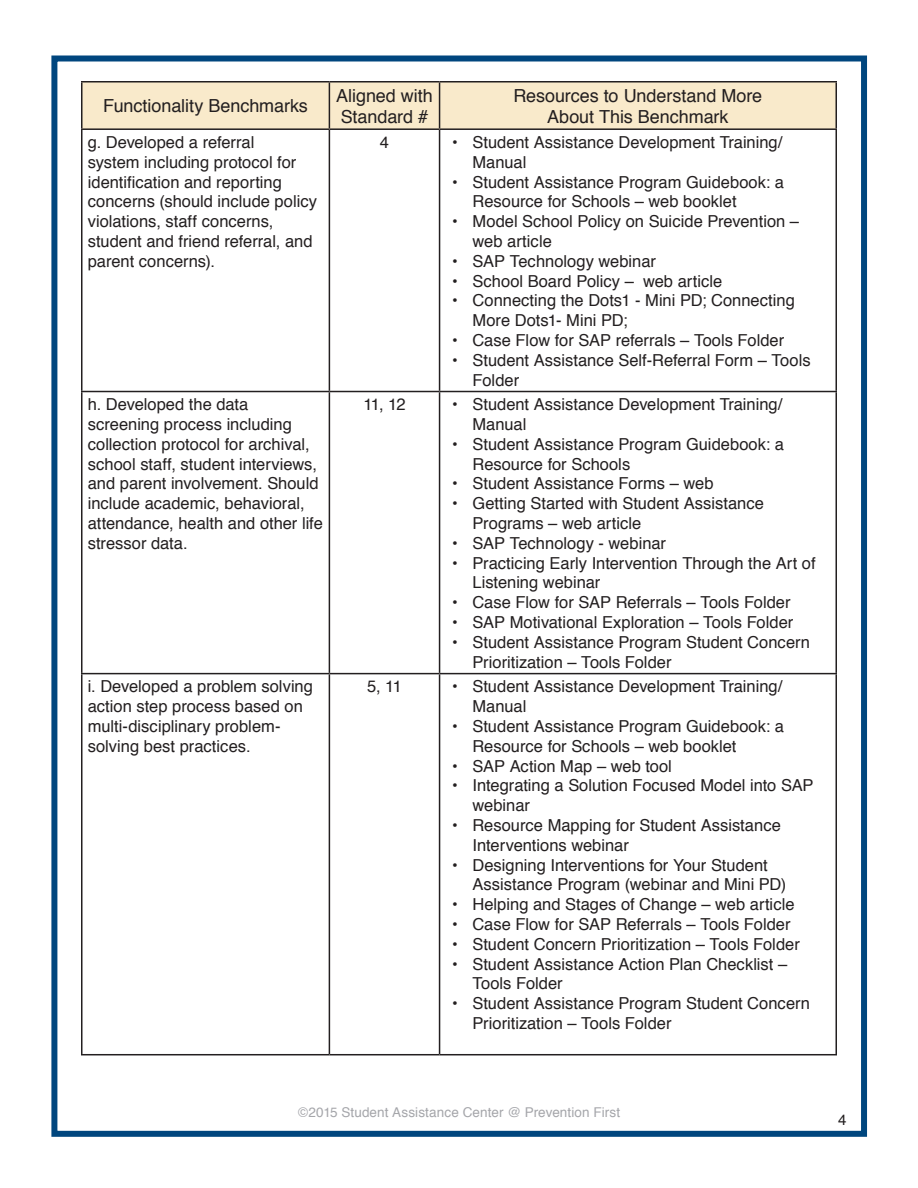
<style>
.page{position:relative;width:918px;height:1188px;background:#fff}
.page>*{position:absolute;margin:0;border:0;box-sizing:border-box;transform-origin:0 0}
.t1{font:18px/21.6px "Helvetica";letter-spacing:-.005em;color:#231f20}
.t2{font:16.5px/19.8px "Helvetica";color:#231f20}
.t3{font:15px "Helvetica";color:#231f20}
.t4{font:13.5px "Helvetica";letter-spacing:.005em;color:#a5a6aa}
</style>
<div class="page">
<div style="left:51px;top:56px;width:816px;height:1081px;border:6px solid #00467e"></div>
<div style="left:82px;top:82px;width:754px;height:46px;background:#f9eacb"></div>
<hr style="left:81px;top:81px;width:248px;height:1px;background:#231f20">
<hr style="left:81px;top:83px;width:1px;height:45px;background:#231f20">
<hr style="left:329px;top:81px;width:111px;height:1px;background:#231f20">
<hr style="left:329px;top:83px;width:1px;height:45px;background:#231f20">
<hr style="left:440px;top:81px;width:397px;height:1px;background:#231f20">
<hr style="left:439px;top:83px;width:1px;height:45px;background:#231f20">
<hr style="left:836px;top:83px;width:1px;height:45px;background:#231f20">
<hr style="left:81px;top:128px;width:248px;height:2px;background:#231f20">
<hr style="left:81px;top:130px;width:1px;height:261px;background:#231f20">
<hr style="left:329px;top:128px;width:111px;height:2px;background:#231f20">
<hr style="left:329px;top:130px;width:1px;height:261px;background:#231f20">
<hr style="left:440px;top:128px;width:397px;height:2px;background:#231f20">
<hr style="left:439px;top:130px;width:1px;height:261px;background:#231f20">
<hr style="left:836px;top:130px;width:1px;height:261px;background:#231f20">
<hr style="left:81px;top:391px;width:248px;height:1px;background:#231f20">
<hr style="left:81px;top:392px;width:1px;height:281px;background:#231f20">
<hr style="left:329px;top:391px;width:111px;height:1px;background:#231f20">
<hr style="left:329px;top:392px;width:1px;height:281px;background:#231f20">
<hr style="left:440px;top:391px;width:397px;height:1px;background:#231f20">
<hr style="left:439px;top:392px;width:1px;height:281px;background:#231f20">
<hr style="left:836px;top:392px;width:1px;height:281px;background:#231f20">
<hr style="left:81px;top:673px;width:248px;height:1px;background:#231f20">
<hr style="left:81px;top:674px;width:1px;height:380px;background:#231f20">
<hr style="left:329px;top:673px;width:111px;height:1px;background:#231f20">
<hr style="left:329px;top:674px;width:1px;height:380px;background:#231f20">
<hr style="left:440px;top:673px;width:397px;height:1px;background:#231f20">
<hr style="left:439px;top:674px;width:1px;height:380px;background:#231f20">
<hr style="left:836px;top:674px;width:1px;height:380px;background:#231f20">
<hr style="left:81px;top:1054px;width:248px;height:1px;background:#231f20">
<hr style="left:329px;top:1054px;width:111px;height:1px;background:#231f20">
<hr style="left:440px;top:1054px;width:397px;height:1px;background:#231f20">
<p class="t1" style="left:103px;top:95px;width:206px">Functionality Benchmarks</p>
<p class="t1" style="left:336px;top:84px;width:98px">Aligned with<br>Standard #</p>
<p class="t1" style="left:514px;top:84px;width:250px;text-align:center">Resources to Understand More<br>About This Benchmark</p>
<p class="t2" style="left:88px;top:132px;width:231px">g. Developed a referral<br>system including protocol for identification and reporting concerns (should include policy violations, staff concerns, student and friend referral, and parent concerns).</p>
<p class="t2" style="left:380px;top:132px;width:11px">4</p>
<p class="t2" style="left:473px;top:132px;width:311px;text-indent:-20px">• Student Assistance Development Training/<br>Manual</p>
<p class="t2" style="left:473px;top:171px;width:313px;text-indent:-20px">• Student Assistance Program Guidebook: a<br>Resource for Schools – web booklet</p>
<p class="t2" style="left:473px;top:211px;width:328px;text-indent:-20px">• Model School Policy on Suicide Prevention – web article</p>
<p class="t2" style="left:452px;top:251px;width:205px">• SAP Technology webinar</p>
<p class="t2" style="left:452px;top:270px;width:272px">• School Board Policy – web article</p>
<p class="t2" style="left:473px;top:290px;width:324px;text-indent:-20px">• Connecting the Dots1 - Mini PD; Connecting<br>More Dots1- Mini PD;</p>
<p class="t2" style="left:452px;top:330px;width:333px">• Case Flow for SAP referrals – Tools Folder</p>
<p class="t2" style="left:473px;top:350px;width:340px;text-indent:-20px">• Student Assistance Self-Referral Form – Tools<br>Folder</p>
<p class="t2" style="left:88px;top:394px;width:237px">h. Developed the data screening process including collection protocol for archival, school staff, student interviews, and parent involvement. Should include academic, behavioral, attendance, health and other life stressor data.</p>
<p class="t2" style="left:363px;top:394px;width:44px">11, 12</p>
<p class="t2" style="left:473px;top:394px;width:311px;text-indent:-20px">• Student Assistance Development Training/<br>Manual</p>
<p class="t2" style="left:473px;top:434px;width:313px;text-indent:-20px">• Student Assistance Program Guidebook: a<br>Resource for Schools</p>
<p class="t2" style="left:452px;top:473px;width:263px">• Student Assistance Forms – web</p>
<p class="t2" style="left:473px;top:493px;width:293px;text-indent:-20px">• Getting Started with Student Assistance<br>Programs – web article</p>
<p class="t2" style="left:452px;top:533px;width:215px">• SAP Technology - webinar</p>
<p class="t2" style="left:473px;top:552px;width:345px;text-indent:-20px">• Practicing Early Intervention Through the Art of<br>Listening webinar</p>
<p class="t2" style="left:452px;top:592px;width:340px">• Case Flow for SAP Referrals – Tools Folder</p>
<p class="t2" style="left:452px;top:612px;width:343px">• SAP Motivational Exploration – Tools Folder</p>
<p class="t2" style="left:473px;top:632px;width:339px;text-indent:-20px">• Student Assistance Program Student Concern<br>Prioritization – Tools Folder</p>
<p class="t2" style="left:88px;top:676px;width:227px">i. Developed a problem solving action step process based on multi-disciplinary problem&shy;solving best practices.</p>
<p class="t2" style="left:367px;top:676px;width:36px">5, 11</p>
<p class="t2" style="left:473px;top:676px;width:311px;text-indent:-20px">• Student Assistance Development Training/<br>Manual</p>
<p class="t2" style="left:473px;top:716px;width:313px;text-indent:-20px">• Student Assistance Program Guidebook: a<br>Resource for Schools – web booklet</p>
<p class="t2" style="left:452px;top:755px;width:221px">• SAP Action Map – web tool</p>
<p class="t2" style="left:473px;top:775px;width:343px;text-indent:-20px">• Integrating a Solution Focused Model into SAP webinar</p>
<p class="t2" style="left:473px;top:815px;width:310px;text-indent:-20px">• Resource Mapping for Student Assistance<br>Interventions webinar</p>
<p class="t2" style="left:473px;top:854px;width:315px;text-indent:-20px">• Designing Interventions for Your Student<br>Assistance Program (webinar and Mini PD)</p>
<p class="t2" style="left:452px;top:894px;width:344px">• Helping and Stages of Change – web article</p>
<p class="t2" style="left:452px;top:914px;width:340px">• Case Flow for SAP Referrals – Tools Folder</p>
<p class="t2" style="left:452px;top:934px;width:349px">• Student Concern Prioritization – Tools Folder</p>
<p class="t2" style="left:473px;top:953px;width:316px;text-indent:-20px">• Student Assistance Action Plan Checklist –<br>Tools Folder</p>
<p class="t2" style="left:473px;top:993px;width:339px;text-indent:-20px">• Student Assistance Program Student Concern<br>Prioritization – Tools Folder</p>
<p class="t4" style="left:298px;top:1101px;width:323px">©2015 Student Assistance Center @ Prevention First</p>
<p class="t3" style="left:838px;top:1107px;width:10px">4</p>
</div>
